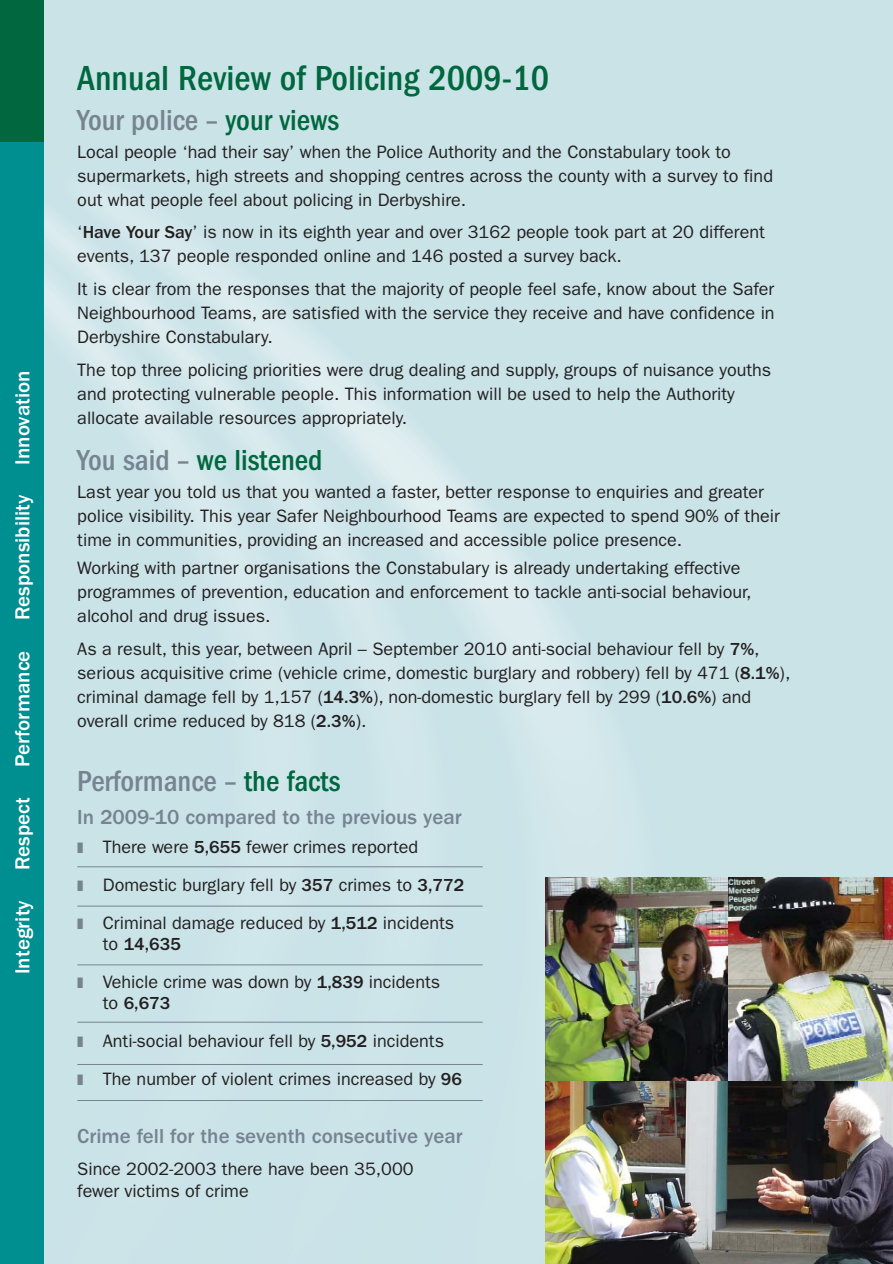
<style>
.page{position:relative;width:893px;height:1264px;background:#fff}
.page>*{position:absolute;margin:0;border:0;box-sizing:border-box;transform-origin:0 0}
.t1{font:500 condensed 36px "Franklin Gothic LT";color:#00673e}
.t2{font:500 condensed 30px "Franklin Gothic LT";color:#778490}
.t3{font:500 condensed 30px "Franklin Gothic LT";color:#00673e}
.t4{font:500 21px "Franklin Gothic LT";color:#778490}
.t5{font:500 21px "Franklin Gothic LT";color:#fff}
.t6{font:18px/24px "Franklin Gothic LT";color:#231f20}
.s1{color:#00673e}
.s2{font-weight:500}
.s3{color:#778490}
</style>
<div class="page">
<img style="left:43px;top:0;width:850px;height:1263px">
<hr style="left:77px;top:866px;width:406px;height:1px;background:#778490">
<hr style="left:77px;top:905px;width:406px;height:1px;background:#778490">
<hr style="left:77px;top:964px;width:406px;height:1px;background:#778490">
<hr style="left:77px;top:1021px;width:406px;height:1px;background:#778490">
<hr style="left:77px;top:1063px;width:406px;height:1px;background:#778490">
<hr style="left:77px;top:1099px;width:406px;height:1px;background:#778490">
<img style="left:545px;top:877px;width:183px;height:204px">
<img style="left:728px;top:877px;width:165px;height:204px">
<img style="left:545px;top:1081px;width:348px;height:182px">
<div style="left:0;top:141px;width:43px;height:1122px;background:#008f91"></div>
<div style="left:0;top:0;width:43px;height:141px;background:#00673e"></div>
<svg style="left:78px;top:842px;width:5px;height:11px"></svg>
<svg style="left:78px;top:880px;width:5px;height:11px"></svg>
<svg style="left:78px;top:918px;width:5px;height:11px"></svg>
<svg style="left:78px;top:977px;width:5px;height:11px"></svg>
<svg style="left:78px;top:1036px;width:5px;height:11px"></svg>
<svg style="left:78px;top:1074px;width:5px;height:11px"></svg>
<p class="t5" style="left:16px;top:464px;width:96px;rotate:-90deg">Innovation</p>
<p class="t5" style="left:16px;top:620px;width:127px;rotate:-90deg">Responsibility</p>
<p class="t5" style="left:16px;top:766px;width:118px;rotate:-90deg">Performance</p>
<p class="t5" style="left:16px;top:869px;width:74px;rotate:-90deg">Respect</p>
<p class="t5" style="left:16px;top:973px;width:75px;rotate:-90deg">Integrity</p>
<h1 class="t1" style="left:77px;top:66px;width:473px">Annual Review of Policing 2009-10</h1>
<h2 class="t2" style="left:77px;top:110px;width:263px">Your police – <span class="s1">your views</span></h2>
<p class="t6" style="left:77px;top:141px;width:697px">Local people ‘had their say’ when the Police Authority and the Constabulary took to supermarkets, high streets and shopping centres across the county with a survey to find out what people feel about policing in Derbyshire.</p>
<p class="t6" style="left:77px;top:222px;width:689px">‘<span class="s2">Have Your Say</span>’ is now in its eighth year and over 3162 people took part at 20 different events, 137 people responded online and 146 posted a survey back.</p>
<p class="t6" style="left:77px;top:278px;width:699px;text-align:justify">It is clear from the responses that the majority of people feel safe, know about the Safer Neighbourhood Teams, are satisfied with the service they receive and have confidence in Derbyshire Constabulary.</p>
<p class="t6" style="left:77px;top:359px;width:695px">The top three policing priorities were drug dealing and supply, groups of nuisance youths and protecting vulnerable people. This information will be used to help the Authority allocate available resources appropriately.</p>
<h2 class="t3" style="left:77px;top:449px;width:247px"><span class="s3">You said –</span> we listened</h2>
<p class="t6" style="left:77px;top:481px;width:704px">Last year you told us that you wanted a faster, better response to enquiries and greater police visibility. This year Safer Neighbourhood Teams are expected to spend 90% of their time in communities, providing an increased and accessible police presence.</p>
<p class="t6" style="left:77px;top:557px;width:676px">Working with partner organisations the Constabulary is already undertaking effective programmes of prevention, education and enforcement to tackle anti-social behaviour, alcohol and drug issues.</p>
<p class="t6" style="left:77px;top:638px;width:714px">As a result, this year, between April – September 2010 anti-social behaviour fell by <span class="s2">7%</span>, serious acquisitive crime (vehicle crime, domestic burglary and robbery) fell by 471 (<span class="s2">8.1%</span>), criminal damage fell by 1,157 (<span class="s2">14.3%</span>), non-domestic burglary fell by 299 (<span class="s2">10.6%</span>) and overall crime reduced by 818 (<span class="s2">2.3%</span>).</p>
<h2 class="t2" style="left:77px;top:771px;width:265px">Performance – <span class="s1">the facts</span></h2>
<p class="t4" style="left:77px;top:809px;width:386px">In 2009-10 compared to the previous year</p>
<p class="t6" style="left:103px;top:829px;width:363px;line-height:38px">There were <span class="s2">5,655</span> fewer crimes reported<br>Domestic burglary fell by <span class="s2">357</span> crimes to <span class="s2">3,772<br></span>Criminal damage reduced by <span class="s2">1,512</span> incidents</p>
<p class="t6" style="left:103px;top:926px;width:339px;line-height:38px">to <span class="s2">14,635<br></span>Vehicle crime was down by <span class="s2">1,839</span> incidents</p>
<p class="t6" style="left:103px;top:985px;width:361px;line-height:38px">to <span class="s2">6,673<br></span>Anti-social behaviour fell by <span class="s2">5,952</span> incidents<br>The number of violent crimes increased by <span class="s2">96</span></p>
<p class="t4" style="left:77px;top:1129px;width:387px">Crime fell for the seventh consecutive year</p>
<p class="t6" style="left:77px;top:1159px;width:338px;line-height:21.6px">Since 2002-2003 there have been 35,000 fewer victims of crime</p>
</div>
